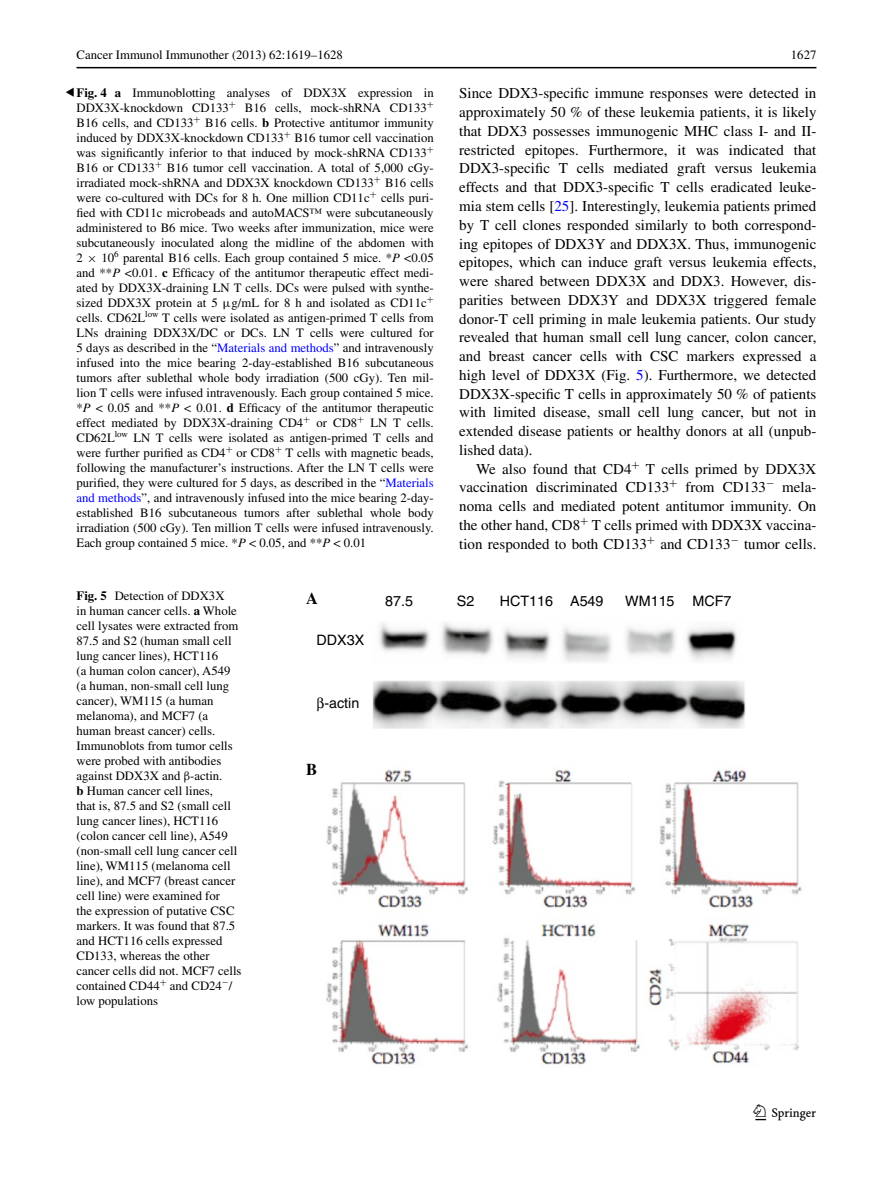
<style>
.page{position:relative;width:893px;height:1187px;background:#fff}
.page>*{position:absolute;margin:0;border:0;box-sizing:border-box;transform-origin:0 0}
.t1{font:22.5px "Springnew";color:#000}
.t2{font:700 16.5px "Times";color:#000}
.Para-Indent{font:15px/18.8px "Times";color:#000;text-align:justify}
.t3{font:15px "STIX";color:#000}
.t4{font:14.25px "Helvetica";color:#000}
.fig_p{font:12.75px/15px "Times";color:#000;text-align:justify}
.fig_p_ragged{font:12.75px/15px "Times";color:#000}
.s1{font-weight:700}
.s2{font-family:"MTSY"}
.s3{font-style:italic}
.s4{font-family:"MTGU"}
.s5{color:#00f}
</style>
<div class="page">
<hr style="left:77px;top:67px;width:739px;height:1px;background:#000">
<img style="left:373px;top:622px;width:373px;height:107px">
<img style="left:326px;top:767px;width:476px;height:300px">
<p class="fig_p" style="left:77px;top:48px;width:268px">Cancer Immunol Immunother (2013) 62:1619–1628</p>
<p class="fig_p" style="left:791px;top:48px;width:27px">1627</p>
<p class="t3" style="left:65px;top:81px;width:11px">◂</p>
<p class="fig_p" style="left:77px;top:85px;width:359px"><span class="s1">Fig. 4 a</span> Immunoblotting analyses of DDX3X expression in DDX3X-knockdown CD133<sup>+</sup> B16 cells, mock-shRNA CD133<sup>+ </sup>B16 cells, and CD133<sup>+</sup> B16 cells. <span class="s1">b</span> Protective antitumor immunity induced by DDX3X-knockdown CD133<sup>+</sup> B16 tumor cell vaccination was significantly inferior to that induced by mock-shRNA CD133<sup>+ </sup>B16 or CD133<sup>+</sup> B16 tumor cell vaccination. A total of 5,000 cGy&shy;irradiated mock-shRNA and DDX3X knockdown CD133<sup>+</sup> B16 cells were co-cultured with DCs for 8 h. One million CD11c<sup>+</sup> cells puri&shy;fied with CD11c microbeads and autoMACS™ were subcutaneously administered to B6 mice. Two weeks after immunization, mice were subcutaneously inoculated along the midline of the abdomen with 2 <span class="s2">×</span> 10<sup>6</sup> parental B16 cells. Each group contained 5 mice. *<span class="s3">P</span> &lt;0.05 and **<span class="s3">P</span> &lt;0.01. <span class="s1">c</span> Efficacy of the antitumor therapeutic effect medi&shy;ated by DDX3X-draining LN T cells. DCs were pulsed with synthe&shy;sized DDX3X protein at 5 <span class="s4">μ</span>g/mL for 8 h and isolated as CD11c<sup>+ </sup>cells. CD62L<sup>low</sup> T cells were isolated as antigen-primed T cells from LNs draining DDX3X/DC or DCs. LN T cells were cultured for 5 days as described in the “<span class="s5">Materials and methods</span>” and intravenously infused into the mice bearing 2-day-established B16 subcutaneous tumors after sublethal whole body irradiation (500 cGy). Ten mil&shy;lion T cells were infused intravenously. Each group contained 5 mice. *<span class="s3">P</span> &lt; 0.05 and **<span class="s3">P</span> &lt; 0.01. <span class="s1">d</span> Efficacy of the antitumor therapeutic effect mediated by DDX3X-draining CD4<sup>+</sup> or CD8<sup>+</sup> LN T cells.<br>CD62L<sup>low</sup> LN T cells were isolated as antigen-primed T cells and were further purified as CD4<sup>+</sup> or CD8<sup>+</sup> T cells with magnetic beads, following the manufacturer’s instructions. After the LN T cells were purified, they were cultured for 5 days, as described in the “<span class="s5">Materials and methods</span>”, and intravenously infused into the mice bearing 2-day&shy;established B16 subcutaneous tumors after sublethal whole body irradiation (500 cGy). Ten million T cells were infused intravenously.<br>Each group contained 5 mice. *<span class="s3">P</span> &lt; 0.05, and **<span class="s3">P</span> &lt; 0.01</p>
<p class="Para-Indent" style="left:459px;top:84px;width:359px">Since DDX3-specific immune responses were detected in approximately 50 % of these leukemia patients, it is likely that DDX3 possesses immunogenic MHC class I- and II&shy;restricted epitopes. Furthermore, it was indicated that DDX3-specific T cells mediated graft versus leukemia effects and that DDX3-specific T cells eradicated leuke&shy;mia stem cells [<span class="s5">25</span>]. Interestingly, leukemia patients primed by T cell clones responded similarly to both correspond&shy;ing epitopes of DDX3Y and DDX3X. Thus, immunogenic epitopes, which can induce graft versus leukemia effects, were shared between DDX3X and DDX3. However, dis&shy;parities between DDX3Y and DDX3X triggered female donor-T cell priming in male leukemia patients. Our study revealed that human small cell lung cancer, colon cancer, and breast cancer cells with CSC markers expressed a high level of DDX3X (Fig. <span class="s5">5</span>). Furthermore, we detected DDX3X-specific T cells in approximately 50 % of patients with limited disease, small cell lung cancer, but not in extended disease patients or healthy donors at all (unpub&shy;lished data).</p>
<p class="Para-Indent" style="left:459px;top:459px;width:359px;text-indent:17px">We also found that CD4<sup>+</sup> T cells primed by DDX3X vaccination discriminated CD133<sup>+</sup> from CD133<sup>−</sup> mela&shy;noma cells and mediated potent antitumor immunity. On the other hand, CD8<sup>+</sup> T cells primed with DDX3X vaccina&shy;tion responded to both CD133<sup>+</sup> and CD133<sup>−</sup> tumor cells.</p>
<p class="fig_p_ragged" style="left:77px;top:588px;width:167px"><span class="s1">Fig. 5</span> Detection of DDX3X<br>in human cancer cells. <span class="s1">a</span> Whole cell lysates were extracted from<br>87.5 and S2 (human small cell lung cancer lines), HCT116<br>(a human colon cancer), A549 (a human, non-small cell lung cancer), WM115 (a human melanoma), and MCF7 (a human breast cancer) cells.<br>Immunoblots from tumor cells were probed with antibodies against DDX3X and <span class="s4">β</span>-actin.<br><span class="s1">b</span> Human cancer cell lines,<br>that is, 87.5 and S2 (small cell lung cancer lines), HCT116 (colon cancer cell line), A549 (non-small cell lung cancer cell line), WM115 (melanoma cell line), and MCF7 (breast cancer cell line) were examined for<br>the expression of putative CSC markers. It was found that 87.5 and HCT116 cells expressed<br>CD133, whereas the other cancer cells did not. MCF7 cells contained CD44<sup>+</sup> and CD24<sup>−</sup>/ low populations</p>
<p class="t2" style="left:306px;top:588px;width:13px">A</p>
<p class="t4" style="left:316px;top:631px;width:49px">DDX3X</p>
<p class="t4" style="left:324px;top:694px;width:37px">-actin</p>
<p class="t4" style="left:385px;top:592px;width:29px">87.5</p>
<p class="t4" style="left:457px;top:592px;width:19px">S2</p>
<p class="t4" style="left:500px;top:592px;width:105px">HCT116 A549</p>
<p class="t4" style="left:625px;top:592px;width:51px">WM115</p>
<p class="t4" style="left:692px;top:592px;width:40px">MCF7</p>
<p class="t2" style="left:306px;top:759px;width:13px">B</p>
<h1 class="t1" style="left:755px;top:1104px;width:62px">1 3</h1>
</div>
